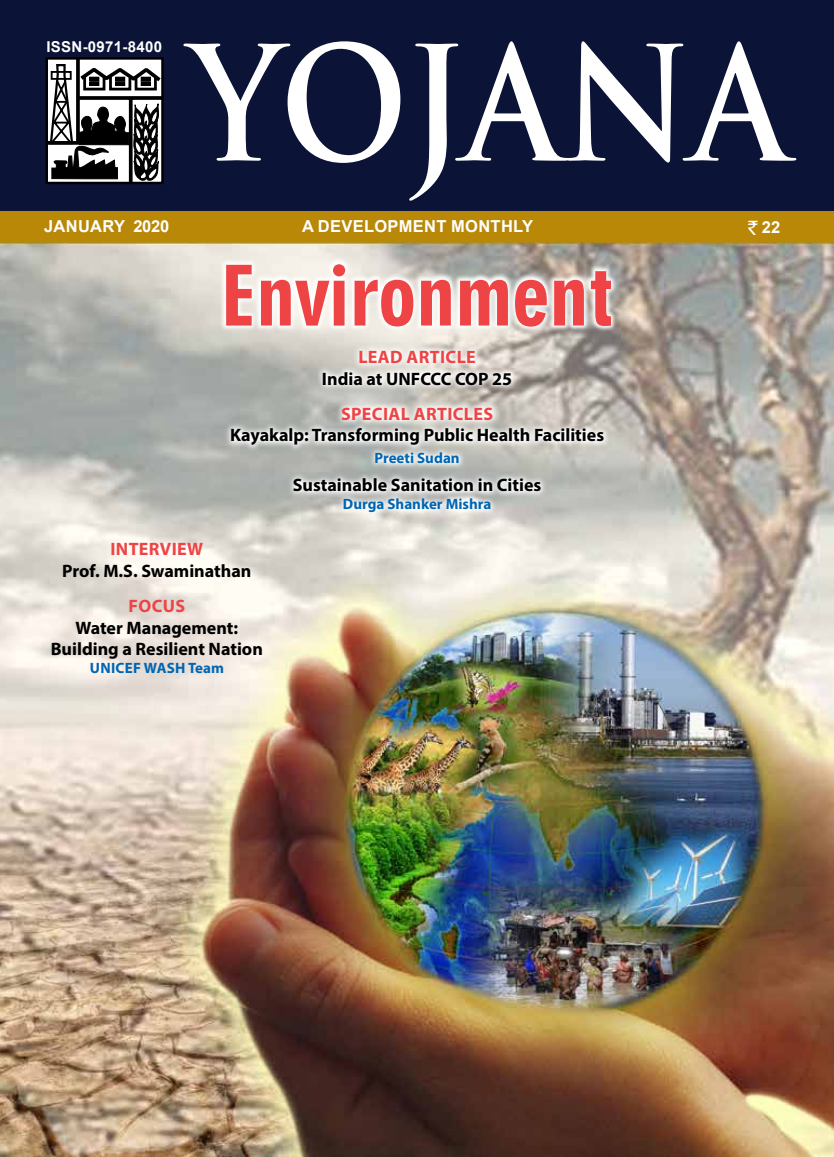
<style>
.page{position:relative;width:834px;height:1157px;background:#fff}
.page>*{position:absolute;margin:0;border:0;box-sizing:border-box;transform-origin:0 0}
.t1{font:700 154.95px "Trajan Pro";color:#fff;scale:.89 1}
.t2{font:79.5px "Geometric 706 BT Black Condensed B";color:#ef4445}
.t3{font:700 18px/21.6px "Myriad Pro";color:#000;text-align:center}
.t4{font:700 18px "Myriad Pro";letter-spacing:.02em;color:#ef4445}
.t5{font:700 16.5px "Arial";letter-spacing:.02em;color:#fff}
.t6{font:700 15px "Myriad Pro";color:#0066b3}
.t7{font:700 15px "Arial";letter-spacing:.02em;color:#fff}
.t8{font:700 15px "Myriad Pro";letter-spacing:.02em;color:#0066b3}
.s1{font-family:"Rupee Foradian";font-weight:400;font-size:19.5px}
</style>
<div class="page">
<img style="left:0;top:242px;width:833px;height:914px">
<div style="left:0;top:210px;width:833px;height:32px;background:#b98807"></div>
<div style="left:0;top:0;width:833px;height:210px;background:#0b1337"></div>
<svg style="left:45px;top:57px;width:119px;height:127px"></svg>
<svg style="left:224px;top:343px;width:386px;height:176px"></svg>
<svg style="left:219px;top:256px;width:398px;height:76px"></svg>
<p class="t7" style="left:46px;top:36px;width:117px">ISSN-0971-8400</p>
<h1 class="t1" style="left:190px;top:8px;width:673px">YOJANA</h1>
<p class="t5" style="left:44px;top:215px;width:127px">JANUARY 2020</p>
<p class="t5" style="left:302px;top:215px;width:232px">A DEVELOPMENT MONTHLY</p>
<p class="t5" style="left:747px;top:215px;width:34px"><span class="s1">`</span> 22</p>
<h2 class="t2" style="left:221px;top:248px;width:394px">Environment</h2>
<p class="t4" style="left:358px;top:345px;width:119px">Lead article</p>
<p class="t3" style="left:322px;top:367px;width:110px">India at UN FCCC</p>
<p class="t3" style="left:455px;top:367px;width:59px">COP 25</p>
<p class="t4" style="left:341px;top:402px;width:85px">SPECIAL ART</p>
<p class="t4" style="left:447px;top:402px;width:47px">ICLES</p>
<p class="t3" style="left:230px;top:424px;width:375px">Kayakalp: Transforming Public Health Facilities</p>
<p class="t6" style="left:374px;top:448px;width:87px">Preeti Sudan</p>
<p class="t3" style="left:293px;top:474px;width:250px">Sustainable Sanitation in Cities</p>
<p class="t6" style="left:343px;top:494px;width:150px">Durga Shanker Mishra</p>
<p class="t4" style="left:110px;top:537px;width:94px">Interview</p>
<p class="t3" style="left:62px;top:559px;width:191px">Prof. M.S. Swaminathan</p>
<p class="t4" style="left:128px;top:594px;width:56px">Focus</p>
<p class="t3" style="left:51px;top:616px;width:214px">Water Management:<br>Building a Resilient Nation</p>
<p class="t8" style="left:90px;top:658px;width:135px">Unicef Wash Team</p>
</div>
